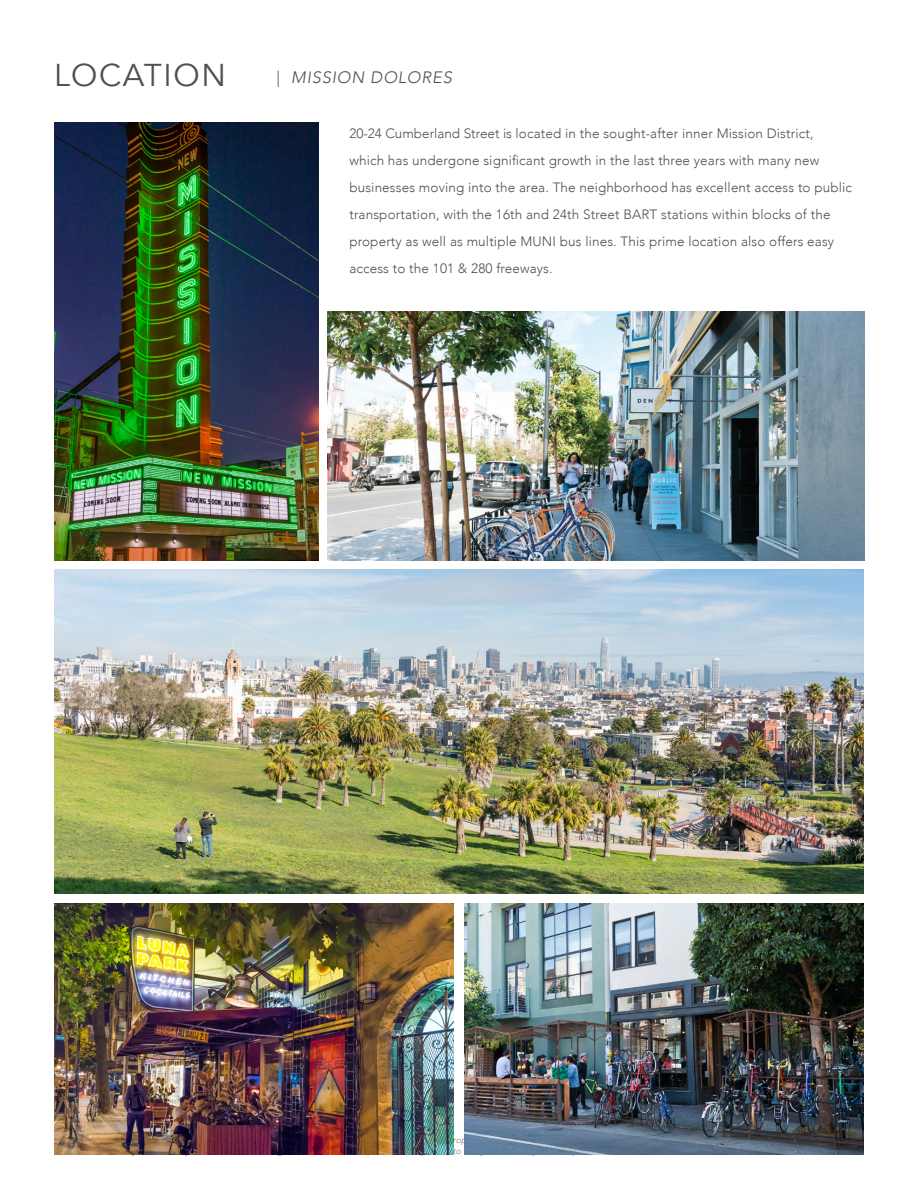
<style>
.page{position:relative;width:918px;height:1188px;background:#fff}
.page>*{position:absolute;margin:0;border:0;box-sizing:border-box;transform-origin:0 0}
.t1{font:31.5px "Avenir";letter-spacing:.05em;color:#505052}
.TOC_body_text{font:italic 300 16.5px "Avenir";letter-spacing:.05em;color:#505052}
.t2{font:300 13.5px/27px "Avenir";letter-spacing:.01em;color:#505052}
.s1{font-style:normal}
</style>
<div class="page">
<img style="left:54px;top:123px;width:265px;height:438px">
<img style="left:54px;top:570px;width:810px;height:323px">
<img style="left:54px;top:904px;width:400px;height:251px">
<img style="left:464px;top:904px;width:400px;height:251px">
<img style="left:328px;top:311px;width:536px;height:250px">
<p class="t1" style="left:54px;top:56px;width:173px">LOCATION</p>
<p class="TOC_body_text" style="left:276px;top:67px;width:177px"><span class="s1">|</span> MISSION DOLORES</p>
<p class="t2" style="left:349px;top:119px;width:504px">20-24 Cumberland Street is located in the sought-after inner Mission District,<br>which has undergone significant growth in the last three years with many new businesses moving into the area. The neighborhood has excellent access to public transportation, with the 16th and 24th Street BART stations within blocks of the property as well as multiple MUNI bus lines. This prime location also offers easy access to the 101 &amp; 280 freeways.</p>
</div>
